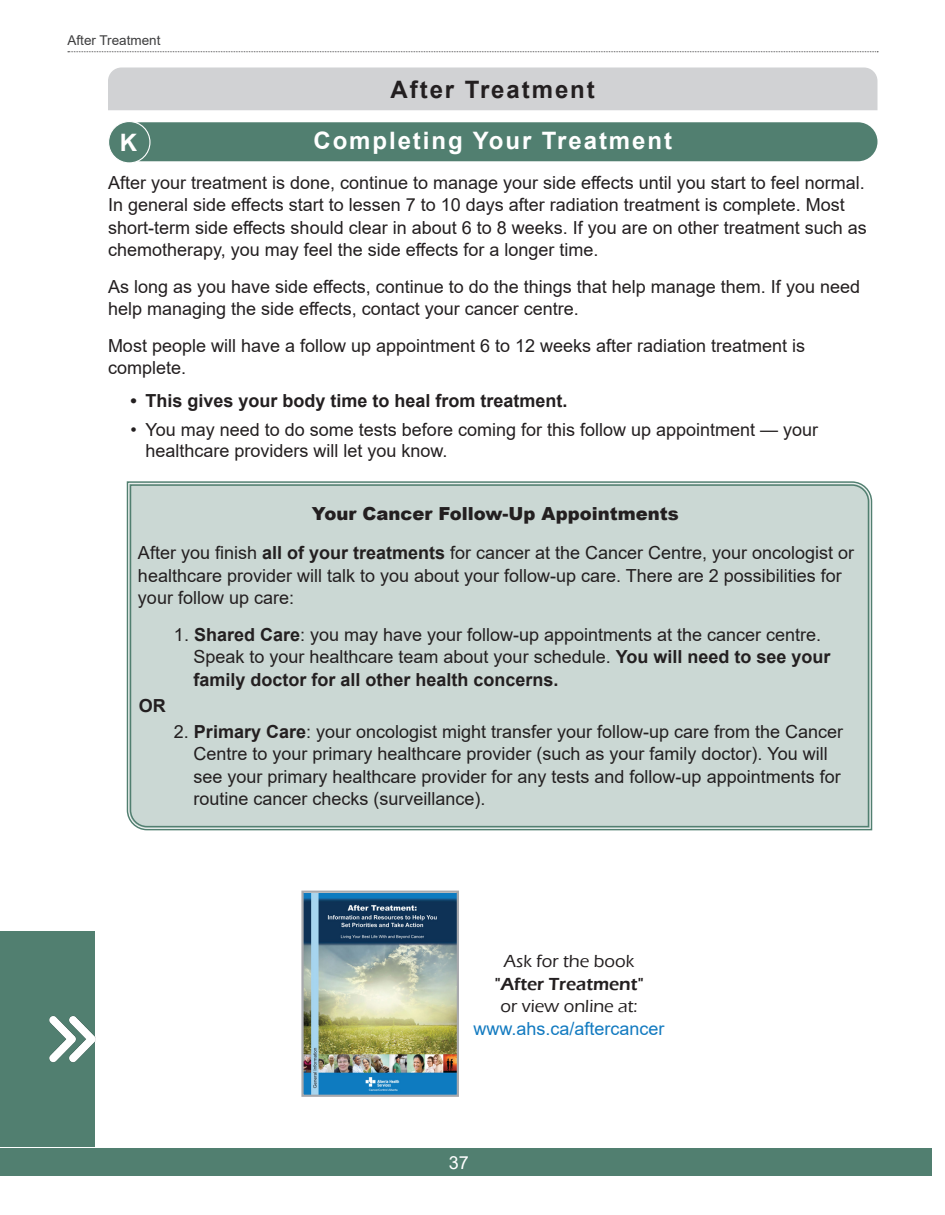
<style>
.page{position:relative;width:945px;height:1215px;background:#fff}
.page>*{position:absolute;margin:0;border:0;box-sizing:border-box;transform-origin:0 0}
.t1{font:700 24px "Arial";letter-spacing:.08em;color:#fff}
.t2{font:700 24px "Arial";letter-spacing:.08em;color:#231f20}
.t3{font:18px/22.5px "Arial";color:#231f20}
.t4{font:700 18px "Arial";color:#231f20}
.t5{font:500 18px "Eras ITC";color:#231f20}
.t6{font:18px "Arial";color:#127ac0}
.t7{font:600 18px "Eras ITC";color:#231f20}
.t8{font:18px "Arial";color:#fff}
.t9{font:13.5px "Arial";color:#3e3e3f}
.s1{font-weight:900}
.s2{font-weight:700}
</style>
<div class="page">
<svg style="left:68px;top:51px;width:810px;height:1px"></svg>
<div style="left:0;top:932px;width:94px;height:216px;background:#517f70"></div>
<img style="left:49px;top:1015px;width:47px;height:48px">
<div style="left:0;top:1148px;width:932px;height:28px;background:#517f70"></div>
<div style="left:108px;top:68px;width:770px;height:42px;background:#d1d2d4"></div>
<div style="left:121px;top:122px;width:756px;height:39px;background:#517f70;border-radius:19px"></div>
<div style="left:109px;top:122px;width:41px;height:41px;background:#517f70;border-radius:50%"></div>
<div style="left:108px;top:121px;width:43px;height:42px;border:1px solid #fff;border-radius:50%"></div>
<svg style="left:126px;top:481px;width:747px;height:350px;background:#a6bdb6"></svg>
<div style="left:129px;top:484px;width:741px;height:344px;background:#cbd8d4"></div>
<img style="left:304px;top:894px;width:152px;height:200px">
<div style="left:301px;top:891px;width:158px;height:206px;border:2px solid #a8a9ad"></div>
<p class="t9" style="left:68px;top:31px;width:95px">After Treatment</p>
<h1 class="t2" style="left:391px;top:73px;width:206px">After Treatment</h1>
<h1 class="t1" style="left:313px;top:124px;width:360px">Completing Your Treatment</h1>
<p class="t3" style="left:108px;top:171px;width:760px">After your treatment is done, continue to manage your side effects until you start to feel normal.<br>In general side effects start to lessen 7 to 10 days after radiation treatment is complete. Most short-term side effects should clear in about 6 to 8 weeks. If you are on other treatment such as chemotherapy, you may feel the side effects for a longer time.</p>
<p class="t3" style="left:108px;top:275px;width:754px">As long as you have side effects, continue to do the things that help manage them. If you need help managing the side effects, contact your cancer centre.</p>
<p class="t3" style="left:108px;top:334px;width:699px">Most people will have a follow up appointment 6 to 12 weeks after radiation treatment is complete.</p>
<p class="t4" style="left:130px;top:388px;width:439px">• This gives your body time to heal from treatment.</p>
<p class="t3" style="left:145px;top:419px;width:674px;line-height:21px;text-indent:-15px">• You may need to do some tests before coming for this follow up appointment — your healthcare providers will let you know.</p>
<h1 class="t1" style="left:120px;top:126px;width:19px">K</h1>
<p class="t3" style="left:138px;top:493px;width:718px;line-height:39.5px;text-align:center"><span class="s1">Your Cancer Follow-Up Appointments<br></span>After you finish <span class="s2">all of your treatments</span> for cancer at the Cancer Centre, your oncologist or</p>
<p class="t3" style="left:138px;top:564px;width:705px">healthcare provider will talk to you about your follow-up care. There are 2 possibilities for your follow up care:</p>
<p class="t3" style="left:193px;top:623px;width:638px;text-indent:-19px">1. <span class="s2">Shared Care</span>: you may have your follow-up appointments at the cancer centre.<br>Speak to your healthcare team about your schedule. <span class="s2">You will need to see your family doctor for all other health concerns.</span></p>
<p class="t4" style="left:139px;top:693px;width:28px">OR</p>
<p class="t3" style="left:193px;top:720px;width:651px;text-indent:-19px">2. <span class="s2">Primary Care</span>: your oncologist might transfer your follow-up care from the Cancer Centre to your primary healthcare provider (such as your family doctor). You will see your primary healthcare provider for any tests and follow-up appointments for routine cancer checks (surveillance).</p>
<p class="t5" style="left:504px;top:951px;width:132px">Ask for the book</p>
<p class="t7" style="left:495px;top:973px;width:151px">"After Treatment"</p>
<p class="t5" style="left:500px;top:996px;width:139px">or view online at:</p>
<p class="t6" style="left:474px;top:1016px;width:193px">www.ahs.ca/aftercancer</p>
<p class="t8" style="left:449px;top:1151px;width:22px">37</p>
</div>
